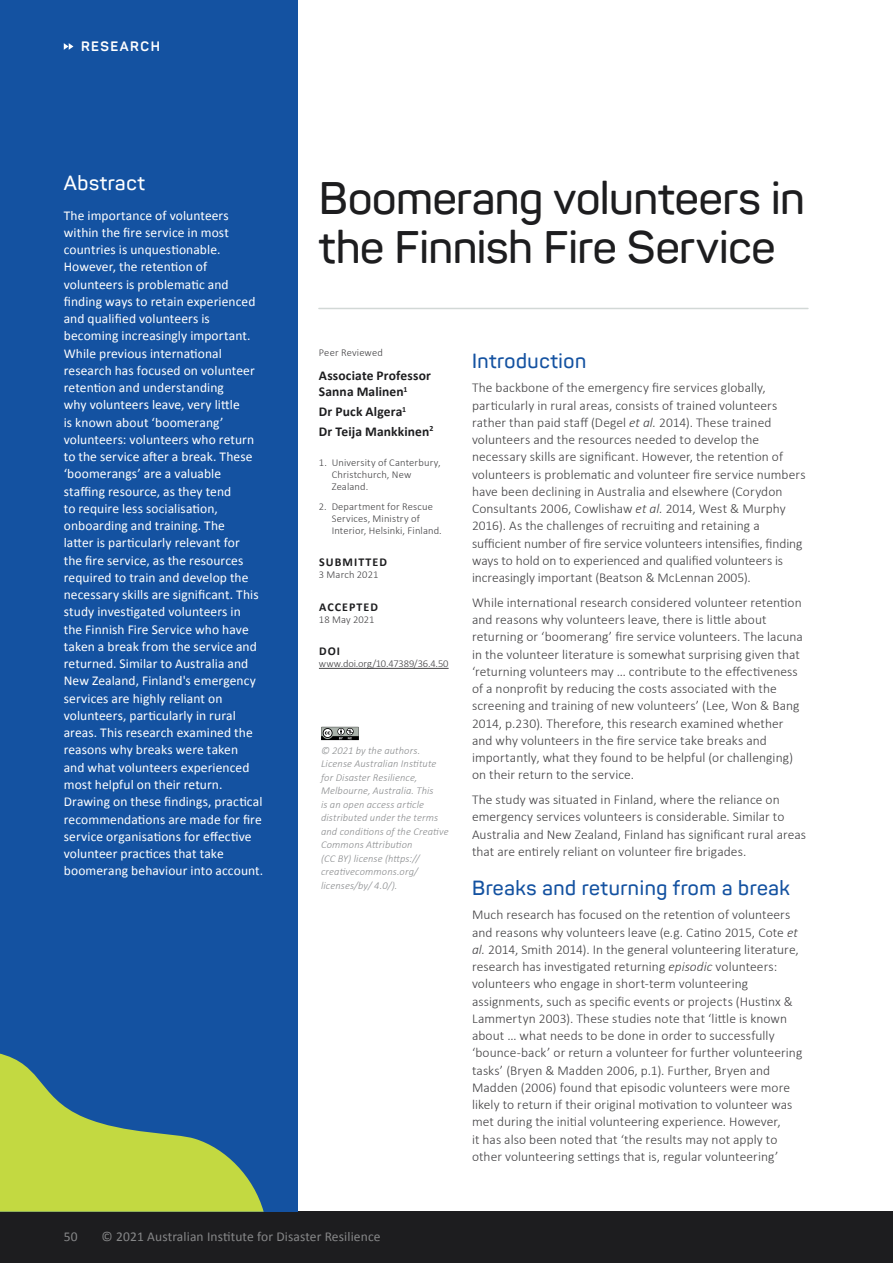
<style>
.page{position:relative;width:893px;height:1263px;background:#fff}
.page>*{position:absolute;margin:0;border:0;box-sizing:border-box;transform-origin:0 0}
.Heading_1_-_Research{font:600 45px/49.5px "Panton";letter-spacing:-.01em;color:#1d1d1f}
.Heading_2_-_Research{font:600 20.25px "Panton";letter-spacing:.03em;color:#1452a1}
.Heading_-_Abstract{font:600 20.25px "Panton";letter-spacing:.03em;color:#fff}
.Body{font:300 13.5px/17.2px "Calibri";letter-spacing:.005em;color:#414042}
.Body-2{font:13.5px/17.2px "Calibri";letter-spacing:.005em;color:#fff}
.Byline_1_col__115mm{font:700 13.5px/16.5px "Calibri";letter-spacing:.01em;color:#1d1d1f}
.t1{font:13.5px "Calibri";letter-spacing:.01em;color:#868788}
.t2{font:700 13.5px "Panton";letter-spacing:.11em;color:#fff}
.Themes_-_heading{font:700 12px "Calibri";letter-spacing:.09em;color:#1d1d1f}
.Submitted{font:italic 300 10.5px/13.5px "Calibri";letter-spacing:.01em;color:#8a8c8e}
.Footnote{font:300 10.5px/12px "Calibri";letter-spacing:.01em;color:#414042}
.Footnote-2{font:300 10.5px "Calibri";letter-spacing:-.01em;color:#414042}
.s1{font-style:italic}
</style>
<div class="page">
<div style="left:0;top:0;width:298px;height:81px;background:#1452a1"></div>
<svg style="left:64px;top:43px;width:9px;height:7px"></svg>
<div style="left:0;top:1212px;width:893px;height:51px;background:#1d1d1f"></div>
<div style="left:0;top:81px;width:298px;height:1131px;background:#1452a1"></div>
<svg style="left:0;top:1053px;width:264px;height:159px"></svg>
<hr style="left:319px;top:308px;width:489px;height:1px;background:#d2d8d6">
<hr style="left:319px;top:668px;width:130px;height:1px;background:#414042">
<svg style="left:321px;top:727px;width:38px;height:14px"></svg>
<p class="t2" style="left:81px;top:38px;width:80px">RESEARCH</p>
<p class="Heading_-_Abstract" style="left:64px;top:170px;width:83px">Abstract</p>
<p class="Body-2" style="left:64px;top:206px;width:201px">The importance of volunteers within the fire service in most countries is unquestionable.<br>However, the retention of volunteers is problematic and finding ways to retain experienced and qualified volunteers is becoming increasingly important.<br>While previous international research has focused on volunteer retention and understanding<br>why volunteers leave, very little<br>is known about ‘boomerang’ volunteers: volunteers who return to the service after a break. These ‘boomerangs’ are a valuable staffing resource, as they tend<br>to require less socialisation, onboarding and training. The<br>latter is particularly relevant for<br>the fire service, as the resources required to train and develop the necessary skills are significant. This study investigated volunteers in<br>the Finnish Fire Service who have taken a break from the service and returned. Similar to Australia and<br>New Zealand, Finland's emergency services are highly reliant on volunteers, particularly in rural areas. This research examined the reasons why breaks were taken<br>and what volunteers experienced most helpful on their return.<br>Drawing on these findings, practical recommendations are made for fire service organisations for effective volunteer practices that take boomerang behaviour into account.</p>
<h1 class="Heading_1_-_Research" style="left:319px;top:173px;width:487px">Boomerang volunteers in the Finnish Fire Service</h1>
<p class="Footnote" style="left:319px;top:346px;width:65px">Peer Reviewed</p>
<p class="Byline_1_col__115mm" style="left:319px;top:367px;width:113px">Associate Professor<br>Sanna Malinen<sup>1</sup></p>
<p class="Byline_1_col__115mm" style="left:319px;top:403px;width:89px">Dr Puck Algera<sup>1</sup></p>
<p class="Byline_1_col__115mm" style="left:319px;top:423px;width:116px">Dr Teija Mankkinen<sup>2</sup></p>
<p class="Footnote" style="left:332px;top:457px;width:111px;text-indent:-13px">1. University of Canterbury,<br>Christchurch, New<br>Zealand.</p>
<p class="Footnote" style="left:332px;top:500px;width:112px;text-indent:-13px">2. Department for Rescue<br>Services, Ministry of<br>Interior, Helsinki, Finland.</p>
<p class="Themes_-_heading" style="left:319px;top:554px;width:69px">SUBMITTED</p>
<p class="Footnote" style="left:319px;top:568px;width:61px">3 March 2021</p>
<p class="Themes_-_heading" style="left:319px;top:598px;width:60px">ACCEPTED</p>
<p class="Footnote" style="left:319px;top:613px;width:57px">18 May 2021</p>
<p class="Themes_-_heading" style="left:319px;top:642px;width:23px">DOI</p>
<p class="Footnote-2" style="left:319px;top:657px;width:131px">www.doi.org/10.47389/36.4.50</p>
<p class="Submitted" style="left:321px;top:743px;width:129px">© 2021 by the authors.<br>License Australian Institute for Disaster Resilience,<br>Melbourne, Australia. This<br>is an open access article distributed under the terms and conditions of the Creative<br>Commons Attribution<br>(CC BY) license (https:// creativecommons.org/ licenses/by/ 4.0/).</p>
<p class="Heading_2_-_Research" style="left:472px;top:348px;width:116px">Introduction</p>
<p class="Body" style="left:472px;top:379px;width:335px">The backbone of the emergency fire services globally, particularly in rural areas, consists of trained volunteers rather than paid staff (Degel <span class="s1">et al.</span> 2014). These trained volunteers and the resources needed to develop the necessary skills are significant. However, the retention of volunteers is problematic and volunteer fire service numbers have been declining in Australia and elsewhere (Corydon Consultants 2006, Cowlishaw <span class="s1">et al.</span> 2014, West &amp; Murphy 2016). As the challenges of recruiting and retaining a sufficient number of fire service volunteers intensifies, finding ways to hold on to experienced and qualified volunteers is increasingly important (Beatson &amp; McLennan 2005).</p>
<p class="Body" style="left:472px;top:594px;width:332px">While international research considered volunteer retention and reasons why volunteers leave, there is little about returning or ‘boomerang’ fire service volunteers. The lacuna in the volunteer literature is somewhat surprising given that ‘returning volunteers may … contribute to the effectiveness of a nonprofit by reducing the costs associated with the screening and training of new volunteers’ (Lee, Won &amp; Bang 2014, p.230). Therefore, this research examined whether and why volunteers in the fire service take breaks and importantly, what they found to be helpful (or challenging) on their return to the service.</p>
<p class="Body" style="left:472px;top:791px;width:336px">The study was situated in Finland, where the reliance on emergency services volunteers is considerable. Similar to Australia and New Zealand, Finland has significant rural areas that are entirely reliant on volunteer fire brigades.</p>
<p class="Heading_2_-_Research" style="left:472px;top:875px;width:319px">Breaks and returning from a break</p>
<p class="Body" style="left:472px;top:906px;width:332px">Much research has focused on the retention of volunteers and reasons why volunteers leave (e.g. Catino 2015, Cote <span class="s1">et al.</span> 2014, Smith 2014). In the general volunteering literature, research has investigated returning <span class="s1">episodic</span> volunteers: volunteers who engage in short-term volunteering assignments, such as specific events or projects (Hustinx &amp; Lammertyn 2003). These studies note that ‘little is known about … what needs to be done in order to successfully ‘bounce-back’ or return a volunteer for further volunteering tasks’ (Bryen &amp; Madden 2006, p.1). Further, Bryen and Madden (2006) found that episodic volunteers were more likely to return if their original motivation to volunteer was met during the initial volunteering experience. However,<br>it has also been noted that ‘the results may not apply to other volunteering settings that is, regular volunteering’</p>
<p class="t1" style="left:64px;top:1227px;width:15px">50</p>
<p class="t1" style="left:102px;top:1227px;width:280px">© 2021 Australian Institute for Disaster Resilience</p>
</div>
